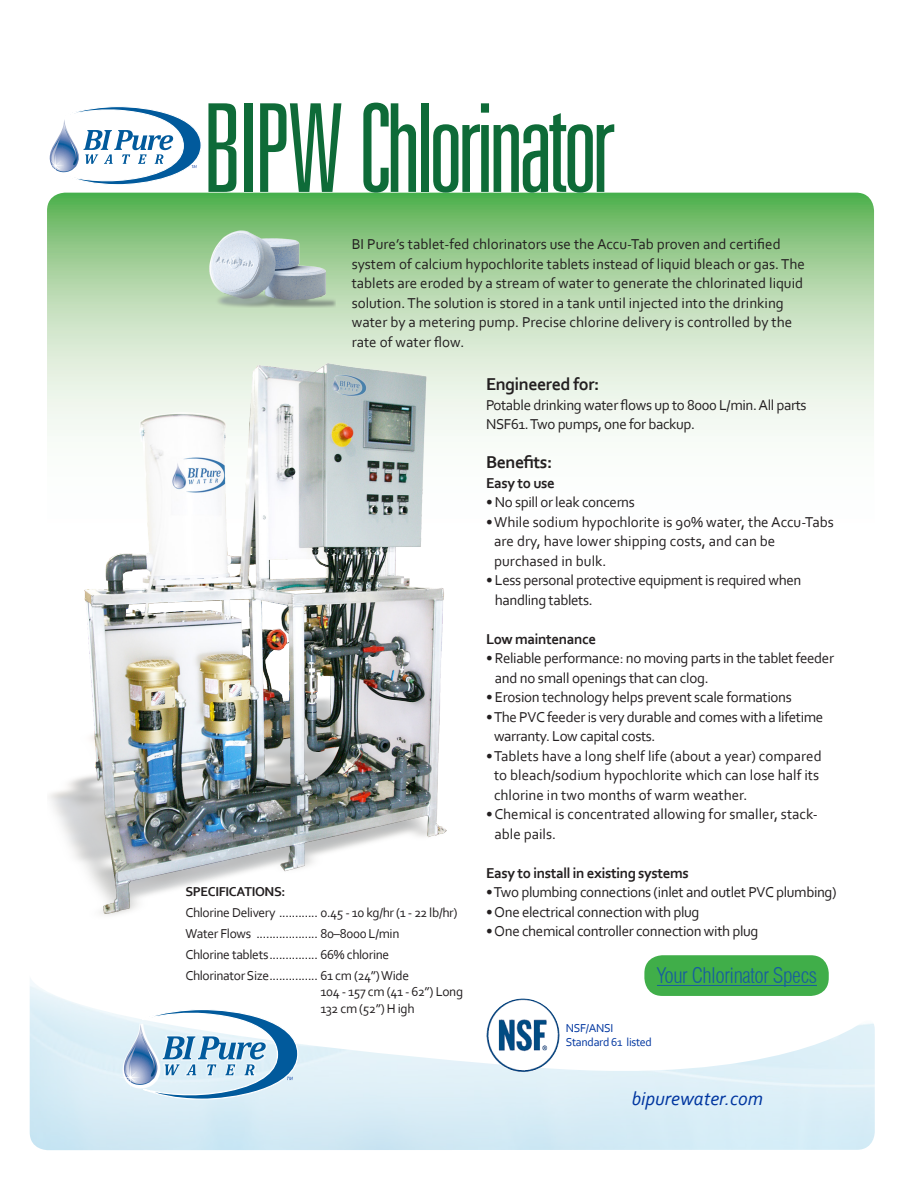
<style>
.page{position:relative;width:918px;height:1188px;background:#fff}
.page>*{position:absolute;margin:0;border:0;box-sizing:border-box;transform-origin:0 0}
.product_desc{font:300 condensed 21px "Swiss 721 BT";letter-spacing:-.025em;color:#175d9e}
.t1{font:italic 19.5px "Corbel";color:#0036a0}
.product_desc-2{font:700 18px "Corbel";letter-spacing:-.025em;color:#231f20}
.product_desc-3{font:15px/19.5px "Corbel";color:#231f20}
.product_desc-4{font:15px/19.5px "Corbel";letter-spacing:-.025em;color:#231f20}
.product_desc-5{font:700 15px "Corbel";letter-spacing:-.025em;color:#231f20}
.product_desc-6{font:15px "Corbel";letter-spacing:-.02em;color:#231f20}
.product_desc-7{font:13.5px/16.5px "Corbel";letter-spacing:-.025em;color:#231f20}
.product_desc-8{font:700 13.5px "Corbel";letter-spacing:-.025em;color:#231f20}
.product_desc-9{font:12px/13.5px "Corbel";letter-spacing:-.025em;color:#0036a0}
</style>
<div class="page">
<svg style="left:47px;top:193px;width:827px;height:240px;background:#aed6a8"></svg>
<svg style="left:208px;top:103px;width:28px;height:89px"></svg>
<div style="left:244px;top:103px;width:9px;height:89px;background:#0e6b38"></div>
<svg style="left:260px;top:103px;width:81px;height:89px"></svg>
<svg style="left:363px;top:103px;width:53px;height:90px"></svg>
<div style="left:421px;top:103px;width:7px;height:89px;background:#0e6b38"></div>
<svg style="left:433px;top:103px;width:181px;height:90px"></svg>
<div style="left:644px;top:955px;width:185px;height:41px;background:#40ae49;border-radius:18px"></div>
<img style="left:486px;top:999px;width:74px;height:73px;border-radius:37px">
<img style="left:203px;top:220px;width:132px;height:89px">
<img style="left:47px;top:309px;width:426px;height:606px">
<svg style="left:118px;top:1009px;width:181px;height:91px"></svg>
<svg style="left:49px;top:106px;width:152px;height:79px"></svg>
<hr style="left:657px;top:985px;width:160px;height:1px;background:#175d9e">
<p class="product_desc-3" style="left:352px;top:234px;width:455px">BI Pure’s tablet-fed chlorinators use the Accu-Tab proven and certified system of calcium hypochlorite tablets instead of liquid bleach or gas. The tablets are eroded by a stream of water to generate the chlorinated liquid solution. The solution is stored in a tank until injected into the drinking water by a metering pump. Precise chlorine delivery is controlled by the rate of water flow.</p>
<p class="product_desc-8" style="left:185px;top:883px;width:102px">SPECIFICATIONS:</p>
<p class="product_desc-7" style="left:185px;top:904px;width:274px">Chlorine Delivery ............ 0.45 - 10 kg/hr (1 - 22 lb/hr)</p>
<p class="product_desc-7" style="left:185px;top:925px;width:216px">Water Flows ................... 80–8000 L/min</p>
<p class="product_desc-7" style="left:185px;top:946px;width:205px">Chlorine tablets............... 66% chlorine</p>
<p class="product_desc-7" style="left:185px;top:967px;width:225px">Chlorinator Size............... 61 cm (24”) Wide</p>
<p class="product_desc-7" style="left:320px;top:983px;width:144px">104 - 157 cm (41 - 62”) Long<br>132 cm (52”) H igh</p>
<p class="product_desc-2" style="left:486px;top:373px;width:115px">Engineered for:</p>
<p class="product_desc-4" style="left:486px;top:395px;width:322px">Potable drinking water flows up to 8000 L/min. All parts<br>NSF61. Two pumps, one for backup.</p>
<p class="product_desc-2" style="left:486px;top:451px;width:68px">Benefits:</p>
<p class="product_desc-5" style="left:486px;top:474px;width:70px">Easy to use</p>
<p class="product_desc-4" style="left:486px;top:492px;width:150px">• No spill or leak concerns</p>
<p class="product_desc-3" style="left:494px;top:512px;width:341px;text-indent:-8px">• While sodium hypochlorite is 90% water, the Accu-Tabs are dry, have lower shipping costs, and can be purchased in bulk.</p>
<p class="product_desc-4" style="left:495px;top:570px;width:308px;text-indent:-9px">• Less personal protective equipment is required when handling tablets.</p>
<p class="product_desc-5" style="left:486px;top:630px;width:112px">Low maintenance</p>
<p class="product_desc-4" style="left:495px;top:648px;width:341px;text-indent:-9px">• Reliable performance: no moving parts in the tablet feeder and no small openings that can clog.</p>
<p class="product_desc-6" style="left:486px;top:688px;width:307px">• Erosion technology helps prevent scale formations</p>
<p class="product_desc-4" style="left:494px;top:707px;width:331px;text-indent:-8px">• The PVC feeder is very durable and comes with a lifetime warranty. Low capital costs.</p>
<p class="product_desc-3" style="left:494px;top:746px;width:329px;text-indent:-8px">• Tablets have a long shelf life (about a year) compared to bleach/sodium hypochlorite which can lose half its chlorine in two months of warm weather.</p>
<p class="product_desc-3" style="left:494px;top:804px;width:325px;text-indent:-8px">• Chemical is concentrated allowing for smaller, stack&shy;able pails.</p>
<p class="product_desc-5" style="left:486px;top:864px;width:204px">Easy to install in existing systems</p>
<p class="product_desc-4" style="left:486px;top:882px;width:352px">• Two plumbing connections (inlet and outlet PVC plumbing)</p>
<p class="product_desc-4" style="left:486px;top:902px;width:215px">• One electrical connection with plug</p>
<p class="product_desc-4" style="left:486px;top:921px;width:274px">• One chemical controller connection with plug</p>
<p class="product_desc" style="left:657px;top:963px;width:162px">Your Chlorinator Specs</p>
<p class="product_desc-9" style="left:566px;top:1021px;width:88px">NSF/ANSI<br>Standard 61 listed</p>
<p class="t1" style="left:632px;top:1086px;width:133px">bipurewater.com</p>
</div>
